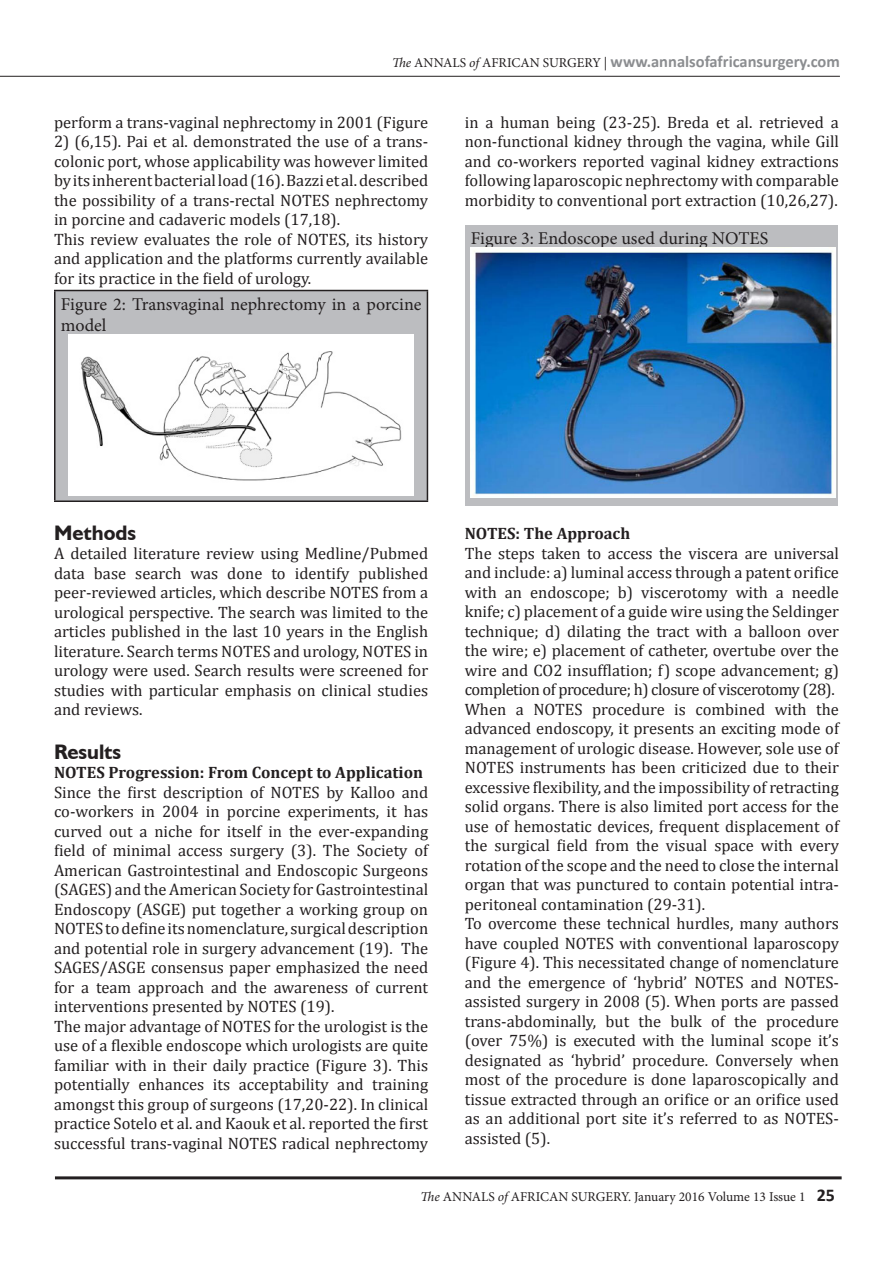
<style>
.page{position:relative;width:893px;height:1263px;background:#fff}
.page>*{position:absolute;margin:0;border:0;box-sizing:border-box;transform-origin:0 0}
.t1{font:700 21px "Humanist 521 BT";color:#231f20}
.t2{font:18px/21.6px "Minion Pro";color:#231f20}
.t3{font:16.5px/19.5px "Cambria";color:#231f20;text-align:justify}
.t4{font:700 16.5px "Cambria";color:#231f20}
.t5{font:700 16.5px "Calibri";color:#8b8d90}
.t6{font:13.5px "Minion Pro";color:#231f20}
.s1{font-family:"Minion Pro";font-weight:400;font-style:italic;font-size:13.5px;color:#231f20}
.s2{font-family:"Minion Pro";font-weight:400;font-size:13.5px;color:#231f20}
.s3{font-style:italic}
.s4{font-family:"Calibri";font-weight:700;font-size:18px}
</style>
<div class="page">
<hr style="left:0;top:76px;width:840px;height:1px;background:#231f20">
<hr style="left:55px;top:1176px;width:787px;height:3px;background:#231f20">
<div style="left:55px;top:290px;width:372px;height:211px;background:#bcbdc0"></div>
<hr style="left:54px;top:290px;width:374px;height:1px;background:#231f20">
<hr style="left:54px;top:291px;width:2px;height:209px;background:#231f20">
<hr style="left:427px;top:291px;width:1px;height:209px;background:#231f20">
<hr style="left:54px;top:500px;width:374px;height:2px;background:#231f20">
<img style="left:68px;top:335px;width:346px;height:160px">
<div style="left:465px;top:225px;width:372px;height:281px;background:#bcbdc0"></div>
<img style="left:471px;top:248px;width:365px;height:249px">
<p class="t5" style="left:392px;top:51px;width:449px"><span class="s1">The</span> <span class="s2">ANNALS</span> <span class="s1">of</span> <span class="s2">AFRICAN SURGERY |</span> www.annalsofafricansurgery.com</p>
<p class="t3" style="left:54px;top:112px;width:376px">perform a trans-vaginal nephrectomy in 2001 (Figure</p>
<p class="t3" style="left:54px;top:132px;width:376px">2) (6,15). Pai et al. demonstrated the use of a trans&shy;colonic port, whose applicability was however limited by its inherent bacterial load (16). Bazzi et al. described the possibility of a trans-rectal NOTES nephrectomy in porcine and cadaveric models (17,18).</p>
<p class="t3" style="left:54px;top:229px;width:376px">This review evaluates the role of NOTES, its history and application and the platforms currently available for its practice in the field of urology.</p>
<p class="t2" style="left:61px;top:293px;width:362px">Figure 2: Transvaginal nephrectomy in a porcine model</p>
<p class="t3" style="left:465px;top:112px;width:376px">in a human being (23-25). Breda et al. retrieved a non-functional kidney through the vagina, while Gill and co-workers reported vaginal kidney extractions following laparoscopic nephrectomy with comparable morbidity to conventional port extraction (10,26,27).</p>
<p class="t2" style="left:471px;top:228px;width:299px">Figure 3: Endoscope used during NOTES</p>
<p class="t1" style="left:54px;top:519px;width:84px">Methods</p>
<p class="t3" style="left:54px;top:543px;width:376px">A detailed literature review using Medline/Pubmed data base search was done to identify published peer-reviewed articles, which describe NOTES from a urological perspective. The search was limited to the articles published in the last 10 years in the English literature. Search terms NOTES and urology, NOTES in urology were used. Search results were screened for studies with particular emphasis on clinical studies and reviews.</p>
<p class="t1" style="left:54px;top:738px;width:69px">Results</p>
<p class="t4" style="left:54px;top:761px;width:371px">NOTES Progression: From Concept to Application</p>
<p class="t3" style="left:54px;top:782px;width:376px">Since the first description of NOTES by Kalloo and co-workers in 2004 in porcine experiments, it has curved out a niche for itself in the ever-expanding field of minimal access surgery (3). The Society of American Gastrointestinal and Endoscopic Surgeons (SAGES) and the American Society for Gastrointestinal Endoscopy (ASGE) put together a working group on NOTES to define its nomenclature, surgical description and potential role in surgery advancement (19). The SAGES/ASGE consensus paper emphasized the need for a team approach and the awareness of current interventions presented by NOTES (19).</p>
<p class="t3" style="left:54px;top:1016px;width:376px">The major advantage of NOTES for the urologist is the use of a flexible endoscope which urologists are quite familiar with in their daily practice (Figure 3). This potentially enhances its acceptability and training amongst this group of surgeons (17,20-22). In clinical practice Sotelo et al. and Kaouk et al. reported the first successful trans-vaginal NOTES radical nephrectomy</p>
<p class="t4" style="left:465px;top:522px;width:167px">NOTES: The Approach</p>
<p class="t3" style="left:465px;top:543px;width:376px">The steps taken to access the viscera are universal and include: a) luminal access through a patent orifice with an endoscope; b) viscerotomy with a needle knife; c) placement of a guide wire using the Seldinger technique; d) dilating the tract with a balloon over the wire; e) placement of catheter, overtube over the wire and CO2 insufflation; f) scope advancement; g) completion of procedure; h) closure of viscerotomy (28).</p>
<p class="t3" style="left:465px;top:699px;width:376px">When a NOTES procedure is combined with the advanced endoscopy, it presents an exciting mode of management of urologic disease. However, sole use of NOTES instruments has been criticized due to their excessive flexibility, and the impossibility of retracting solid organs. There is also limited port access for the use of hemostatic devices, frequent displacement of the surgical field from the visual space with every rotation of the scope and the need to close the internal organ that was punctured to contain potential intra&shy;peritoneal contamination (29-31).</p>
<p class="t3" style="left:465px;top:914px;width:376px">To overcome these technical hurdles, many authors have coupled NOTES with conventional laparoscopy (Figure 4). This necessitated change of nomenclature and the emergence of ‘hybrid’ NOTES and NOTES&shy;assisted surgery in 2008 (5). When ports are passed trans-abdominally, but the bulk of the procedure (over 75%) is executed with the luminal scope it’s designated as ‘hybrid’ procedure. Conversely when most of the procedure is done laparoscopically and tissue extracted through an orifice or an orifice used as an additional port site it’s referred to as NOTES&shy;assisted (5).</p>
<p class="t6" style="left:421px;top:1188px;width:416px"><span class="s3">The</span> ANNALS <span class="s3">of</span> AFRICAN SURGERY. January 2016 Volume 13 Issue 1 <span class="s4">25</span></p>
</div>
